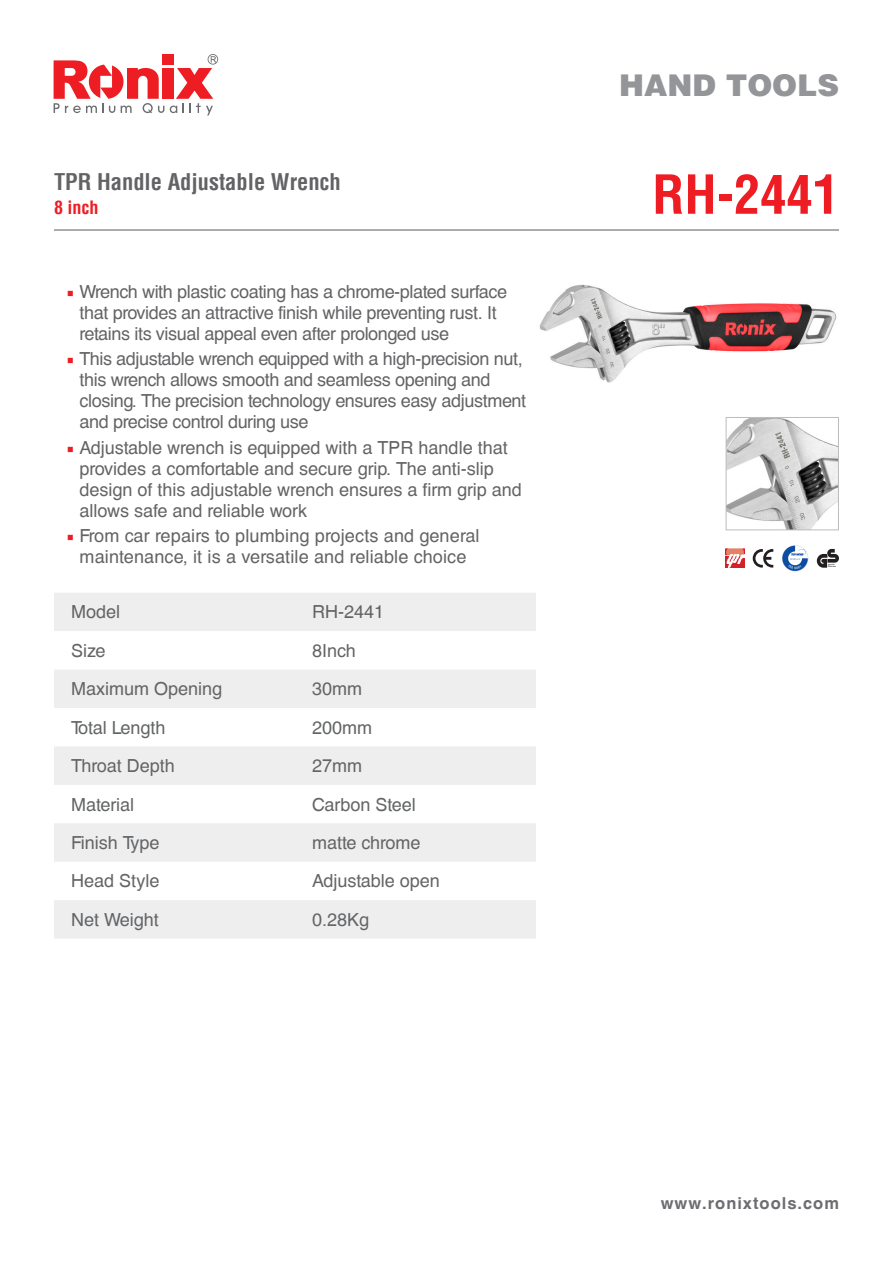
<style>
.page{position:relative;width:893px;height:1263px;background:#fff}
.page>*{position:absolute;margin:0;border:0;box-sizing:border-box;transform-origin:0 0}
.t1{font:700 condensed 52.5px "Helvetica LT";color:#ee1d23}
.t2{font:900 30px "Helvetica LT";color:#939598}
.t3{font:700 condensed 22.5px "Helvetica LT";color:#636366}
.t4{font:18px/21px "Helvetica CE";letter-spacing:-.02em;color:#636366}
.t5{font:18px/21px "Helvetica CE";color:#636366}
.t6{font:18px "Helvetica CE";color:#626465}
.t7{font:18px/21px "Helvetica CE";letter-spacing:.01em;color:#636366;text-align:center}
.t8{font:700 condensed 18px "Helvetica LT";color:#ee1d23}
.t9{font:700 16.5px "Helvetica CE";letter-spacing:.06em;color:#6c6d70}
.s1{font-family:"Minion Pro";color:#ee1d23}
</style>
<div class="page">
<svg style="left:170px;top:54px;width:48px;height:61px"></svg>
<div style="left:162px;top:68px;width:11px;height:31px;background:#ee1d23"></div>
<svg style="left:54px;top:60px;width:110px;height:53px"></svg>
<div style="left:162px;top:54px;width:11px;height:11px;background:#ee1d23"></div>
<svg style="left:54px;top:593px;width:482px;height:345px;fill:#eeeeef"></svg>
<hr style="left:54px;top:229px;width:785px;height:2px;background:#6c6d70">
<img style="left:539px;top:284px;width:298px;height:99px">
<img style="left:728px;top:419px;width:109px;height:109px">
<div style="left:726px;top:417px;width:113px;height:113px;border:1px solid #bcbdc0"></div>
<svg style="left:782px;top:545px;width:26px;height:26px"></svg>
<svg style="left:753px;top:549px;width:20px;height:19px"></svg>
<svg style="left:817px;top:549px;width:22px;height:19px"></svg>
<img style="left:725px;top:549px;width:19px;height:19px">
<p class="t3" style="left:54px;top:167px;width:288px">TPR Handle Adjustable Wrench</p>
<p class="t8" style="left:54px;top:196px;width:46px">8 inch</p>
<p class="t4" style="left:80px;top:281px;width:429px;text-indent:-13px"><span class="s1">■</span> Wrench with plastic coating has a chrome-plated surface that provides an attractive finish while preventing rust. It retains its visual appeal even after prolonged use</p>
<p class="t4" style="left:80px;top:349px;width:448px;text-indent:-13px"><span class="s1">■</span> This adjustable wrench equipped with a high-precision nut, this wrench allows smooth and seamless opening and closing. The precision technology ensures easy adjustment and precise control during use</p>
<p class="t5" style="left:80px;top:437px;width:444px;text-indent:-13px"><span class="s1">■</span> Adjustable wrench is equipped with a TPR handle that provides a comfortable and secure grip. The anti-slip design of this adjustable wrench ensures a firm grip and allows safe and reliable work</p>
<p class="t7" style="left:67px;top:525px;width:414px"><span class="s1">■</span> From car repairs to plumbing projects and general maintenance, it is a versatile and reliable choice</p>
<p class="t4" style="left:71px;top:602px;width:51px">Model</p>
<p class="t4" style="left:312px;top:602px;width:74px">RH-2441</p>
<p class="t6" style="left:71px;top:640px;width:36px">Size</p>
<p class="t6" style="left:312px;top:640px;width:45px">8Inch</p>
<p class="t6" style="left:71px;top:678px;width:153px">Maximum Opening</p>
<p class="t6" style="left:312px;top:678px;width:52px">30mm</p>
<p class="t6" style="left:71px;top:717px;width:96px">Total Length</p>
<p class="t6" style="left:312px;top:717px;width:62px">200mm</p>
<p class="t6" style="left:71px;top:755px;width:105px">Throat Depth</p>
<p class="t6" style="left:312px;top:755px;width:52px">27mm</p>
<p class="t6" style="left:71px;top:794px;width:65px">Material</p>
<p class="t6" style="left:312px;top:794px;width:105px">Carbon Steel</p>
<p class="t6" style="left:71px;top:832px;width:90px">Finish Type</p>
<p class="t6" style="left:312px;top:832px;width:110px">matte chrome</p>
<p class="t6" style="left:71px;top:870px;width:90px">Head Style</p>
<p class="t6" style="left:312px;top:870px;width:129px">Adjustable open</p>
<p class="t6" style="left:71px;top:909px;width:89px">Net Weight</p>
<p class="t6" style="left:312px;top:909px;width:59px">0.28Kg</p>
<h2 class="t2" style="left:619px;top:65px;width:221px">HAND TOOLS</h2>
<p class="t1" style="left:652px;top:162px;width:188px">RH-2441</p>
<p class="t9" style="left:661px;top:1193px;width:180px">www.ronixtools.com</p>
</div>
